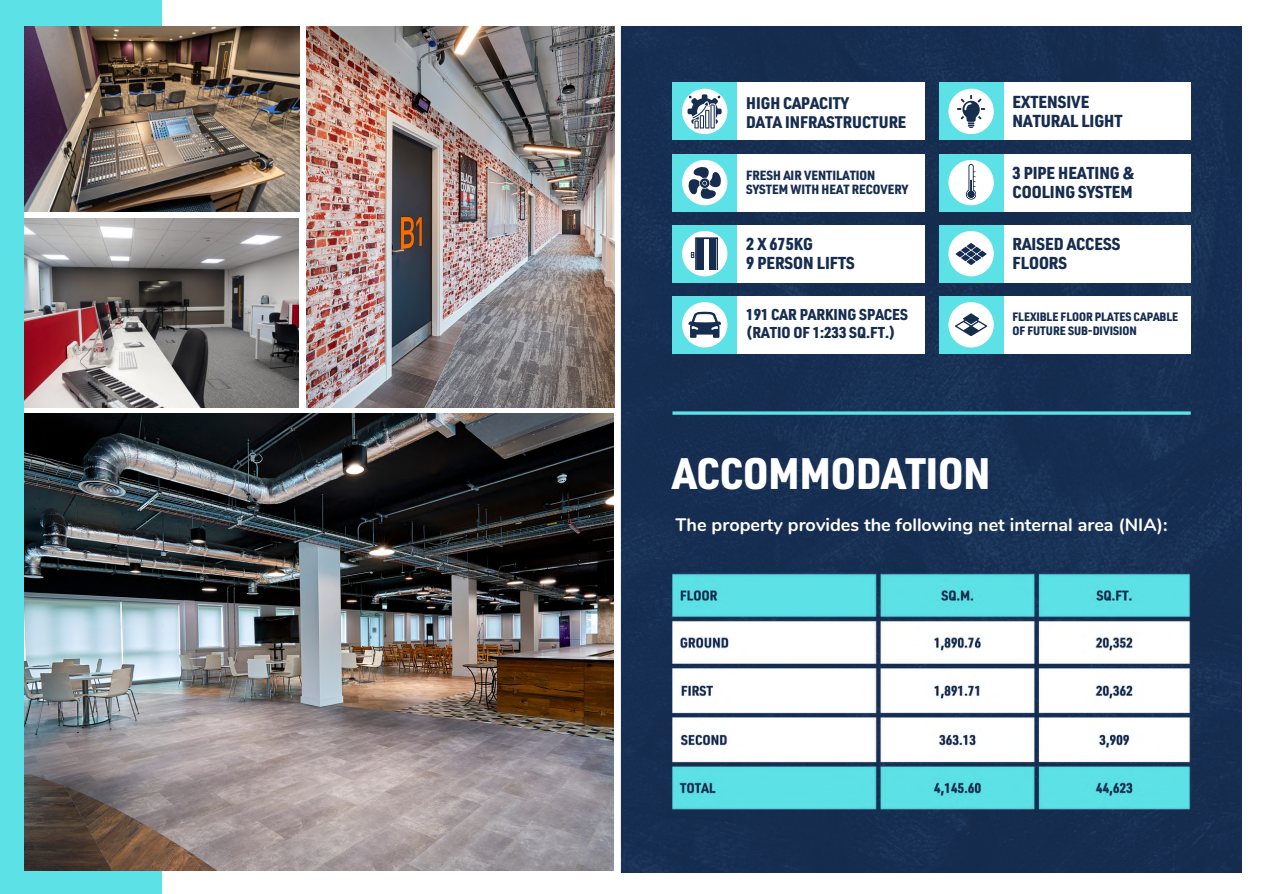
<style>
.page{position:relative;width:1263px;height:894px;background:#fff}
.page>*{position:absolute;margin:0;border:0;box-sizing:border-box;transform-origin:0 0}
.t1{font:900 43.2px "URWDIN Arabic Semi Cond";color:#fff}
.t2{font:700 18px "Nunito";color:#fff}
.t3{font:900 16.95px/19.2px "URWDIN Arabic Semi Cond";color:#172d50}
.t4{font:900 16.5px/19.2px "URWDIN Arabic Semi Cond";color:#172d50}
.t5{font:900 15.45px/18px "URWDIN Arabic Semi Cond";color:#172d50}
.t6{font:900 13.05px/14.5px "URWDIN Arabic Semi Cond";color:#172d50}
.t7{font:900 11.85px/14px "URWDIN Arabic Semi Cond";color:#172d50}
</style>
<div class="page">
<div style="left:0;top:0;width:162px;height:893px;background:#5ce1e6"></div>
<svg style="left:24px;top:211px;width:142px;height:202px;background:#ebeaea"></svg>
<img style="left:24px;top:413px;width:590px;height:456px">
<img style="left:24px;top:27px;width:276px;height:184px">
<img style="left:24px;top:218px;width:275px;height:189px">
<img style="left:306px;top:27px;width:308px;height:380px">
<div style="left:621px;top:27px;width:620px;height:845px;background:#162e51"></div>
<img style="left:672px;top:573px;width:519px;height:236px">
<div style="left:734px;top:83px;width:190px;height:57px;background:#fff"></div>
<div style="left:672px;top:83px;width:65px;height:57px;background:#5ce1e6"></div>
<svg style="left:682px;top:89px;width:45px;height:45px"></svg>
<svg style="left:687px;top:94px;width:34px;height:33px"></svg>
<div style="left:1001px;top:83px;width:190px;height:57px;background:#fff"></div>
<div style="left:939px;top:83px;width:64px;height:57px;background:#5ce1e6"></div>
<div style="left:948px;top:89px;width:46px;height:45px;background:#fff;border-radius:50%"></div>
<svg style="left:957px;top:95px;width:28px;height:33px"></svg>
<div style="left:734px;top:154px;width:190px;height:57px;background:#fff"></div>
<div style="left:672px;top:154px;width:65px;height:57px;background:#5ce1e6"></div>
<div style="left:682px;top:160px;width:45px;height:45px;background:#fff;border-radius:50%"></div>
<svg style="left:688px;top:166px;width:34px;height:33px"></svg>
<div style="left:1001px;top:154px;width:190px;height:57px;background:#fff"></div>
<div style="left:939px;top:154px;width:64px;height:57px;background:#5ce1e6"></div>
<div style="left:948px;top:160px;width:46px;height:45px;background:#fff;border-radius:50%"></div>
<svg style="left:966px;top:164px;width:10px;height:35px"></svg>
<div style="left:734px;top:225px;width:190px;height:57px;background:#fff"></div>
<div style="left:672px;top:225px;width:65px;height:57px;background:#5ce1e6"></div>
<div style="left:682px;top:231px;width:45px;height:45px;background:#fff;border-radius:50%"></div>
<svg style="left:691px;top:237px;width:27px;height:33px"></svg>
<div style="left:1001px;top:225px;width:190px;height:57px;background:#fff"></div>
<div style="left:939px;top:225px;width:64px;height:57px;background:#5ce1e6"></div>
<div style="left:948px;top:231px;width:46px;height:45px;background:#fff;border-radius:50%"></div>
<svg style="left:956px;top:243px;width:30px;height:22px"></svg>
<div style="left:734px;top:296px;width:190px;height:57px;background:#fff"></div>
<div style="left:672px;top:296px;width:65px;height:57px;background:#5ce1e6"></div>
<div style="left:682px;top:302px;width:45px;height:45px;background:#fff;border-radius:50%"></div>
<svg style="left:688px;top:311px;width:33px;height:26px"></svg>
<div style="left:1001px;top:296px;width:190px;height:57px;background:#fff"></div>
<div style="left:939px;top:296px;width:64px;height:57px;background:#5ce1e6"></div>
<div style="left:948px;top:302px;width:46px;height:45px;background:#fff;border-radius:50%"></div>
<svg style="left:955px;top:313px;width:32px;height:23px"></svg>
<hr style="left:672px;top:411px;width:519px;height:3px;background:#5ce1e6">
<p class="t4" style="left:746px;top:93px;width:162px">HIGH CAPACITY<br>DATA INFRASTRUCTURE</p>
<p class="t3" style="left:1013px;top:92px;width:111px">EXTENSIVE<br>NATURAL LIGHT</p>
<p class="t6" style="left:746px;top:167px;width:164px">FRESH AIR VENTILATION<br>SYSTEM WITH HEAT RECOVERY</p>
<h2 class="t3" style="left:1013px;top:163px;width:123px">3 PIPE HEATING &amp;<br>COOLING SYSTEM</h2>
<p class="t3" style="left:746px;top:234px;width:110px">2 X 675KG<br>9 PERSON LIFTS</p>
<h4 class="t3" style="left:1013px;top:234px;width:109px">RAISED ACCESS<br>FLOORS</h4>
<p class="t5" style="left:746px;top:305px;width:163px">191 CAR PARKING SPACES (RATIO OF 1:233 SQ.FT.)</p>
<h2 class="t7" style="left:1012px;top:309px;width:167px">FLEXIBLE FLOOR PLATES CAPABLE<br>OF FUTURE SUB-DIVISION</h2>
<p class="t1" style="left:672px;top:444px;width:320px">ACCOMMODATION</p>
<h2 class="t2" style="left:676px;top:513px;width:493px">The property provides the following net internal area (NIA):</h2>
</div>
